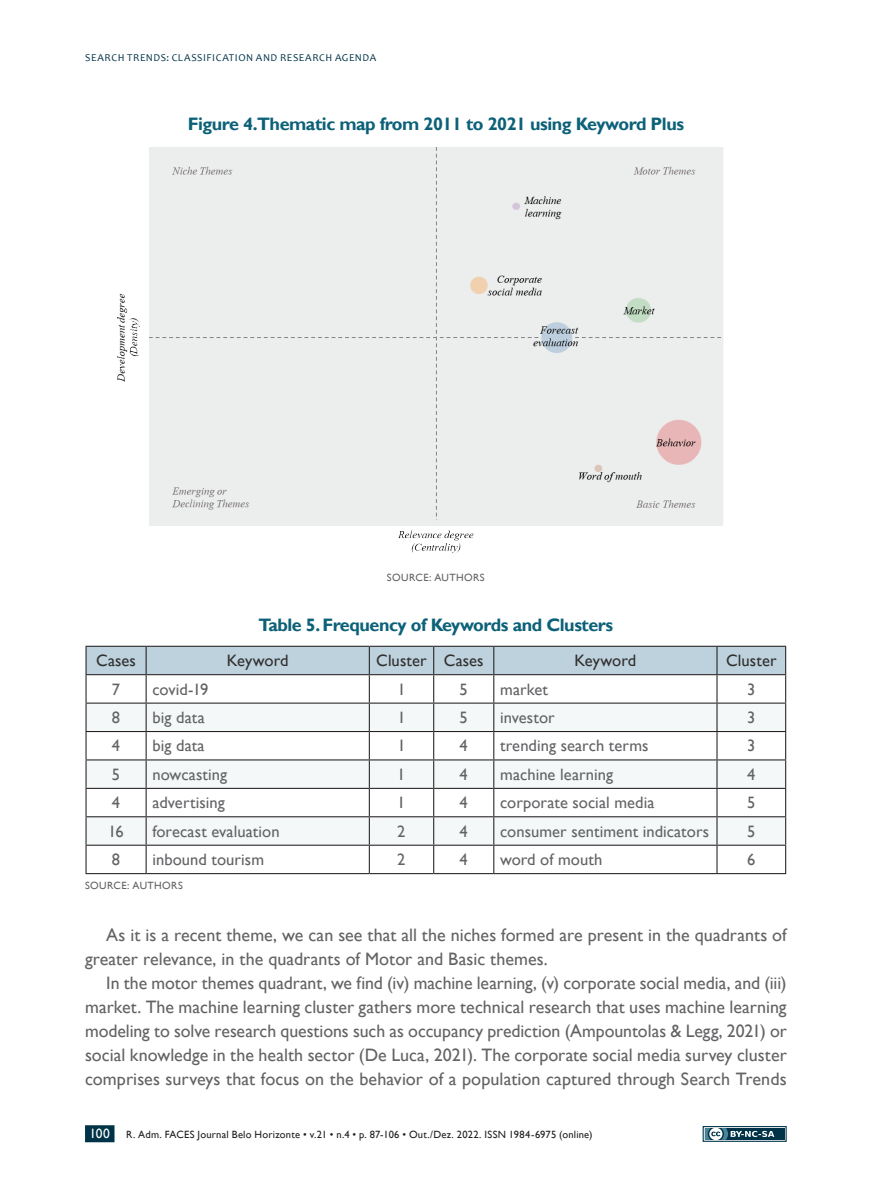
<style>
.page{position:relative;width:893px;height:1191px;background:#fff}
.page>*{position:absolute;margin:0;border:0;box-sizing:border-box;transform-origin:0 0}
.t1{font:18px/23.9px "Gill Sans";color:#636366}
.t2{font:700 18px "Gill Sans";letter-spacing:-.025em;color:#0c6178}
.t3{font:16.5px "Gill Sans";letter-spacing:.005em;color:#636366}
.t4{font:16.5px "Gill Sans";letter-spacing:.005em;color:#312f30}
.t5{font:13.5px "Gill Sans";color:#fff}
.t6{font:10.5px "Gill Sans";letter-spacing:.02em;color:#231f20}
.t7{font:10.5px "Candara";letter-spacing:.05em;color:#003348}
.t8{font:10.5px "Gill Sans";letter-spacing:.035em;color:#636366}
</style>
<div class="page">
<div style="left:85px;top:1125px;width:30px;height:17px;background:#003348"></div>
<svg style="left:703px;top:1126px;width:84px;height:15px"></svg>
<div style="left:705px;top:1128px;width:80px;height:11px;background:#003348"></div>
<svg style="left:705px;top:1128px;width:69px;height:11px"></svg>
<img style="left:117px;top:147px;width:606px;height:407px">
<hr style="left:86px;top:873px;width:60px;height:1px;background:#231f20">
<hr style="left:146px;top:873px;width:223px;height:1px;background:#231f20">
<hr style="left:369px;top:873px;width:65px;height:1px;background:#231f20">
<hr style="left:434px;top:873px;width:60px;height:1px;background:#231f20">
<hr style="left:494px;top:873px;width:223px;height:1px;background:#231f20">
<hr style="left:717px;top:873px;width:69px;height:1px;background:#231f20">
<svg style="left:86px;top:646px;width:700px;height:227px"></svg>
<hr style="left:86px;top:674px;width:60px;height:1px;background:#231f20">
<hr style="left:146px;top:674px;width:223px;height:1px;background:#231f20">
<hr style="left:369px;top:674px;width:65px;height:1px;background:#231f20">
<hr style="left:434px;top:674px;width:60px;height:1px;background:#231f20">
<hr style="left:494px;top:674px;width:223px;height:1px;background:#231f20">
<hr style="left:717px;top:674px;width:69px;height:1px;background:#231f20">
<p class="t7" style="left:85px;top:51px;width:292px">SEARCH TRENDS: CLASSIFICATION AND RESEARCH AGENDA</p>
<p class="t2" style="left:188px;top:113px;width:498px">Figure 4.Thematic map from 2011 to 2021 using Keyword Plus</p>
<p class="t8" style="left:387px;top:571px;width:99px">SOURCE: AUTHORS</p>
<p class="t2" style="left:259px;top:614px;width:356px">Table 5. Frequency of Keywords and Clusters</p>
<p class="t4" style="left:96px;top:651px;width:41px">Cases</p>
<p class="t4" style="left:227px;top:651px;width:63px">Keyword</p>
<p class="t4" style="left:376px;top:651px;width:109px">Cluster Cases</p>
<p class="t4" style="left:574px;top:651px;width:63px">Keyword</p>
<p class="t4" style="left:726px;top:651px;width:52px">Cluster</p>
<p class="t3" style="left:112px;top:679px;width:10px">7</p>
<p class="t3" style="left:152px;top:679px;width:58px">covid-19</p>
<p class="t3" style="left:397px;top:679px;width:10px">1</p>
<p class="t3" style="left:460px;top:679px;width:10px">5</p>
<p class="t3" style="left:500px;top:679px;width:49px">market</p>
<p class="t3" style="left:747px;top:679px;width:10px">3</p>
<p class="t3" style="left:112px;top:708px;width:10px">8</p>
<p class="t3" style="left:152px;top:708px;width:54px">big data</p>
<p class="t3" style="left:397px;top:708px;width:10px">1</p>
<p class="t3" style="left:460px;top:708px;width:10px">5</p>
<p class="t3" style="left:500px;top:708px;width:56px">investor</p>
<p class="t3" style="left:747px;top:708px;width:10px">3</p>
<p class="t3" style="left:112px;top:736px;width:10px">4</p>
<p class="t3" style="left:152px;top:736px;width:54px">big data</p>
<p class="t3" style="left:397px;top:736px;width:10px">1</p>
<p class="t3" style="left:460px;top:736px;width:10px">4</p>
<p class="t3" style="left:500px;top:736px;width:150px">trending search terms</p>
<p class="t3" style="left:747px;top:736px;width:10px">3</p>
<p class="t3" style="left:112px;top:764px;width:10px">5</p>
<p class="t3" style="left:152px;top:764px;width:76px">nowcasting</p>
<p class="t3" style="left:397px;top:764px;width:10px">1</p>
<p class="t3" style="left:460px;top:764px;width:10px">4</p>
<p class="t3" style="left:500px;top:764px;width:114px">machine learning</p>
<p class="t3" style="left:747px;top:764px;width:10px">4</p>
<p class="t3" style="left:112px;top:793px;width:10px">4</p>
<p class="t3" style="left:152px;top:793px;width:74px">advertising</p>
<p class="t3" style="left:397px;top:793px;width:10px">1</p>
<p class="t3" style="left:460px;top:793px;width:10px">4</p>
<p class="t3" style="left:500px;top:793px;width:156px">corporate social media</p>
<p class="t3" style="left:747px;top:793px;width:10px">5</p>
<p class="t3" style="left:108px;top:821px;width:17px">16</p>
<p class="t3" style="left:152px;top:821px;width:129px">forecast evaluation</p>
<p class="t3" style="left:397px;top:821px;width:10px">2</p>
<p class="t3" style="left:459px;top:821px;width:10px">4</p>
<p class="t3" style="left:500px;top:821px;width:211px">consumer sentiment indicators</p>
<p class="t3" style="left:747px;top:821px;width:10px">5</p>
<p class="t3" style="left:112px;top:850px;width:10px">8</p>
<p class="t3" style="left:152px;top:850px;width:113px">inbound tourism</p>
<p class="t3" style="left:397px;top:850px;width:10px">2</p>
<p class="t3" style="left:459px;top:850px;width:10px">4</p>
<p class="t3" style="left:500px;top:850px;width:104px">word of mouth</p>
<p class="t3" style="left:747px;top:850px;width:10px">6</p>
<p class="t8" style="left:85px;top:879px;width:99px">SOURCE: AUTHORS</p>
<p class="t1" style="left:85px;top:923px;width:703px;text-indent:21px">As it is a recent theme, we can see that all the niches formed are present in the quadrants of greater relevance, in the quadrants of Motor and Basic themes.</p>
<p class="t1" style="left:85px;top:971px;width:703px;text-align:justify;text-indent:21px">In the motor themes quadrant, we find (iv) machine learning, (v) corporate social media, and (iii) market. The machine learning cluster gathers more technical research that uses machine learning modeling to solve research questions such as occupancy prediction (Ampountolas &amp; Legg, 2021) or social knowledge in the health sector (De Luca, 2021). The corporate social media survey cluster comprises surveys that focus on the behavior of a population captured through Search Trends</p>
<p class="t5" style="left:90px;top:1125px;width:22px">100</p>
<p class="t6" style="left:126px;top:1128px;width:468px">R. Adm. FACES Journal Belo Horizonte • v.21 • n.4 • p. 87-106 • Out./Dez. 2022. ISSN 1984-6975 (online)</p>
</div>
